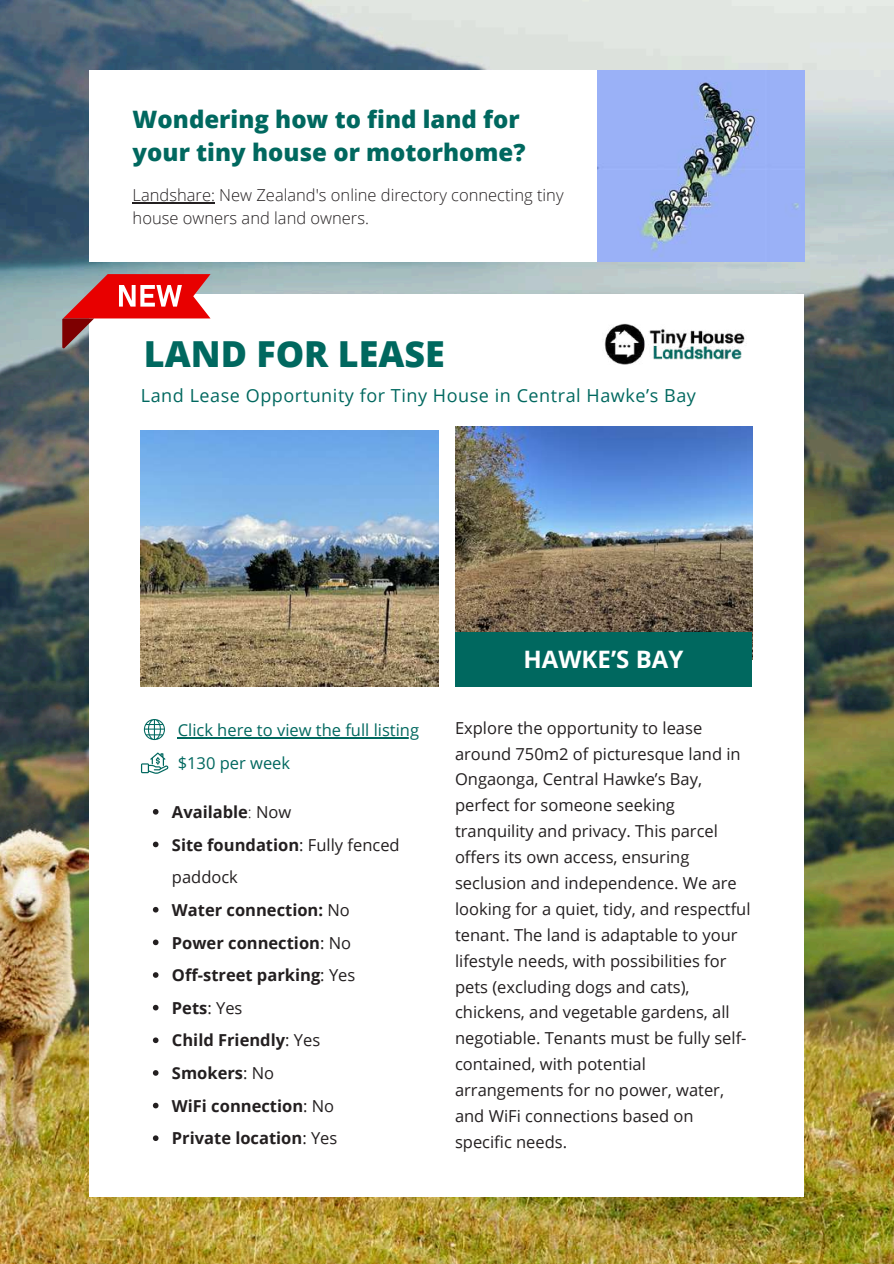
<style>
.page{position:relative;width:894px;height:1264px;background:#fff}
.page>*{position:absolute;margin:0;border:0;box-sizing:border-box;transform-origin:0 0}
.t1{font:800 35.85px "Open Sans";color:#00685f}
.t2{font:800 24px/32.7px "Open Sans";color:#00685f}
.t3{font:700 24px "Open Sans";color:#fff}
.t4{font:18px "Open Sans";letter-spacing:.03em;color:#00685f}
.t5{font:16.5px/25.8px "Open Sans";color:#231f20}
.t6{font:700 16.5px/32.7px "Open Sans";color:#231f20}
.t7{font:300 16.5px/22.5px "Open Sans";color:#231f20}
.t8{font:16.5px "Open Sans";color:#00685f}
.s1{font-weight:300}
.s2{font-weight:400}
</style>
<div class="page">
<img style="left:0;top:0;width:893px;height:1263px">
<div style="left:89px;top:294px;width:715px;height:902px;background:#fff"></div>
<img style="left:141px;top:430px;width:297px;height:256px">
<img style="left:455px;top:427px;width:297px;height:233px">
<div style="left:455px;top:631px;width:296px;height:55px;background:#00685f"></div>
<svg style="left:144px;top:719px;width:21px;height:21px"></svg>
<svg style="left:141px;top:752px;width:27px;height:21px"></svg>
<div style="left:89px;top:70px;width:715px;height:192px;background:#fff"></div>
<svg style="left:62px;top:274px;width:148px;height:74px"></svg>
<img style="left:604px;top:323px;width:143px;height:42px">
<img style="left:597px;top:70px;width:207px;height:191px">
<hr style="left:178px;top:737px;width:241px;height:1px;background:#00685f">
<svg style="left:153px;top:809px;width:5px;height:5px"></svg>
<svg style="left:153px;top:841px;width:5px;height:6px"></svg>
<svg style="left:153px;top:906px;width:5px;height:6px"></svg>
<svg style="left:153px;top:939px;width:5px;height:6px"></svg>
<svg style="left:153px;top:972px;width:5px;height:5px"></svg>
<svg style="left:153px;top:1004px;width:5px;height:6px"></svg>
<svg style="left:153px;top:1037px;width:5px;height:6px"></svg>
<svg style="left:153px;top:1070px;width:5px;height:5px"></svg>
<svg style="left:153px;top:1102px;width:5px;height:6px"></svg>
<svg style="left:153px;top:1135px;width:5px;height:5px"></svg>
<hr style="left:133px;top:202px;width:82px;height:1px;background:#231f20">
<h2 class="t2" style="left:133px;top:102px;width:394px">Wondering how to find land for your tiny house or motorhome?</h2>
<p class="t7" style="left:133px;top:183px;width:432px">Landshare: New Zealand's online directory connecting tiny house owners and land owners.</p>
<h1 class="t1" style="left:144px;top:328px;width:302px">LAND FOR LEASE</h1>
<p class="t4" style="left:141px;top:382px;width:556px">Land Lease Opportunity for Tiny House in Central Hawke’s Bay</p>
<p class="t8" style="left:178px;top:718px;width:243px">Click here to view the full listing</p>
<p class="t8" style="left:178px;top:751px;width:114px">$130 per week</p>
<p class="t6" style="left:172px;top:795px;width:229px">Available<span class="s1">:</span> <span class="s2">Now<br></span>Site foundation<span class="s2">: Fully fenced paddock<br></span>Water connection: <span class="s2">No<br></span>Power connection<span class="s2">: No<br></span>Off-street parking<span class="s2">: Yes<br></span>Pets<span class="s2">: Yes<br></span>Child Friendly<span class="s2">: Yes<br></span>Smokers<span class="s2">: No<br></span>WiFi connection<span class="s2">: No<br></span>Private location<span class="s2">: Yes</span></p>
<h2 class="t3" style="left:523px;top:642px;width:161px">HAWKE’S BAY</h2>
<p class="t5" style="left:455px;top:714px;width:297px">Explore the opportunity to lease around 750m2 of picturesque land in Ongaonga, Central Hawke’s Bay, perfect for someone seeking tranquility and privacy. This parcel offers its own access, ensuring seclusion and independence. We are looking for a quiet, tidy, and respectful tenant. The land is adaptable to your lifestyle needs, with possibilities for pets (excluding dogs and cats), chickens, and vegetable gardens, all negotiable. Tenants must be fully self&shy;contained, with potential arrangements for no power, water, and WiFi connections based on specific needs.</p>
</div>
